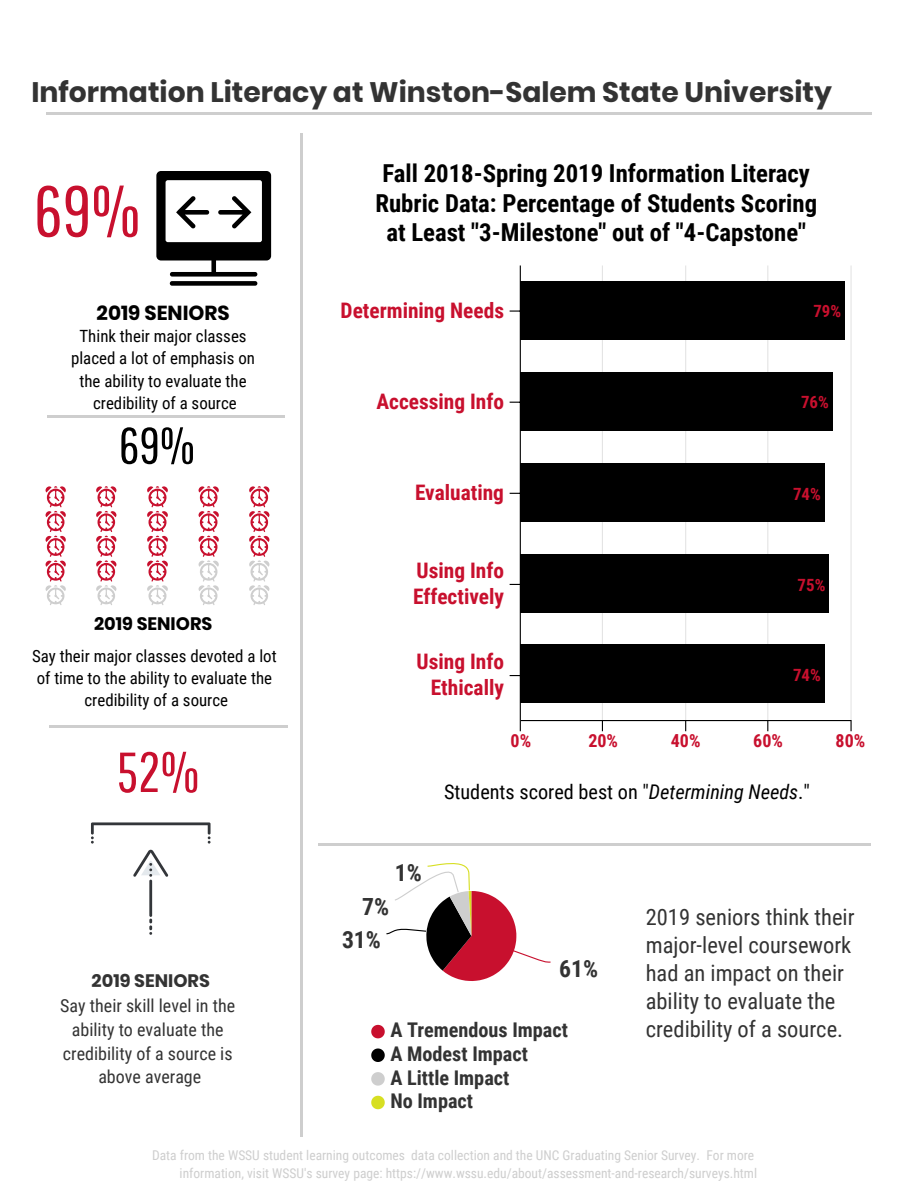
<style>
.page{position:relative;width:918px;height:1188px;background:#fff}
.page>*{position:absolute;margin:0;border:0;box-sizing:border-box;transform-origin:0 0}
.t1{font:70.8px "Pathway Gothic One";color:#c8102e}
.t2{font:56.25px "Pathway Gothic One";color:#c8102e}
.t3{font:50.7px "Pathway Gothic One";color:#000}
.t4{font:700 28.2px "Poppins";color:#333}
.t5{font:700 24.75px/29.2px "Roboto Condensed";color:#000;text-align:center}
.t6{font:700 23.7px "Roboto Condensed";color:#333}
.t7{font:22.5px/28.2px "Roboto Condensed";color:#333}
.t8{font:700 21.3px/26px "Roboto Condensed";color:#c8102e}
.t9{font:700 20.25px "Roboto Condensed";color:#333}
.t10{font:20.25px "Roboto Condensed";color:#000}
.t11{font:700 20.25px "Poppins";color:#000}
.t12{font:18px/23.5px "Roboto Condensed";color:#333;text-align:center}
.t13{font:700 18px "Roboto Condensed";color:#c8102e}
.t14{font:700 18px "Poppins";color:#000}
.t15{font:700 18px "Poppins";color:#333}
.t16{font:16.8px/22.5px "Roboto Condensed";color:#000;text-align:center}
.t17{font:700 16.8px "Roboto Condensed";color:#c8102e}
.t18{font:13.5px/18px "Roboto Condensed";color:#cecece;text-align:right}
.s1{font-style:italic}
</style>
<div class="page">
<hr style="left:602px;top:266px;width:1px;height:454px;background:#e4e4e4">
<hr style="left:685px;top:266px;width:1px;height:454px;background:#e4e4e4">
<hr style="left:767px;top:266px;width:1px;height:454px;background:#e4e4e4">
<div style="left:521px;top:645px;width:304px;height:58px;background:#000"></div>
<div style="left:521px;top:555px;width:308px;height:58px;background:#000"></div>
<div style="left:521px;top:463px;width:304px;height:59px;background:#000"></div>
<div style="left:521px;top:372px;width:312px;height:59px;background:#000"></div>
<div style="left:521px;top:281px;width:324px;height:59px;background:#000"></div>
<hr style="left:850px;top:266px;width:2px;height:454px;background:#e4e4e4">
<hr style="left:521px;top:720px;width:330px;height:1px;background:#000">
<hr style="left:50px;top:726px;width:238px;height:2px;background:#cecece">
<hr style="left:47px;top:415px;width:238px;height:2px;background:#cecece">
<hr style="left:318px;top:844px;width:553px;height:2px;background:#cecece">
<hr style="left:300px;top:133px;width:3px;height:1003px;background:#cecece">
<hr style="left:46px;top:112px;width:826px;height:3px;background:#cecece">
<svg style="left:156px;top:171px;width:115px;height:115px"></svg>
<svg style="left:45px;top:486px;width:21px;height:119px"></svg>
<svg style="left:96px;top:486px;width:21px;height:119px"></svg>
<svg style="left:147px;top:486px;width:21px;height:119px"></svg>
<svg style="left:198px;top:486px;width:21px;height:119px"></svg>
<svg style="left:249px;top:486px;width:21px;height:119px"></svg>
<svg style="left:91px;top:822px;width:120px;height:22px"></svg>
<svg style="left:133px;top:850px;width:35px;height:27px"></svg>
<hr style="left:149px;top:880px;width:3px;height:37px;background:#33363a">
<svg style="left:149px;top:919px;width:3px;height:16px"></svg>
<svg style="left:510px;top:310px;width:10px;height:2px"></svg>
<hr style="left:520px;top:265px;width:1px;height:455px;background:#000">
<svg style="left:386px;top:863px;width:165px;height:118px"></svg>
<svg style="left:371px;top:1025px;width:14px;height:13px"></svg>
<svg style="left:371px;top:1048px;width:14px;height:14px"></svg>
<svg style="left:371px;top:1072px;width:14px;height:14px"></svg>
<svg style="left:371px;top:1096px;width:14px;height:13px"></svg>
<h3 class="t4" style="left:32px;top:76px;width:802px">Information Literacy at Winston-Salem State University</h3>
<h1 class="t1" style="left:34px;top:169px;width:108px">69%</h1>
<h3 class="t11" style="left:97px;top:301px;width:135px">2019 SENIORS</h3>
<p class="t16" style="left:71px;top:324px;width:185px">Think their major classes placed a lot of emphasis on the ability to evaluate the credibility of a source</p>
<h3 class="t3" style="left:119px;top:415px;width:77px">69%</h3>
<h3 class="t14" style="left:94px;top:613px;width:120px">2019 SENIORS</h3>
<p class="t16" style="left:32px;top:644px;width:246px">Say their major classes devoted a lot of time to the ability to evaluate the credibility of a source</p>
<h2 class="t2" style="left:117px;top:738px;width:84px">52%</h2>
<h3 class="t15" style="left:92px;top:970px;width:120px">2019 SENIORS</h3>
<h3 class="t12" style="left:60px;top:994px;width:176px">Say their skill level in the ability to evaluate the credibility of a source is above average</h3>
<h3 class="t5" style="left:375px;top:158px;width:443px">Fall 2018-Spring 2019 Information Literacy<br>Rubric Data: Percentage of Students Scoring at Least "3-Milestone" out of "4-Capstone"</h3>
<h3 class="t8" style="left:341px;top:297px;width:165px">Determining Needs</h3>
<p class="t17" style="left:813px;top:300px;width:29px">79%</p>
<h3 class="t8" style="left:376px;top:388px;width:129px">Accessing Info</h3>
<p class="t17" style="left:801px;top:391px;width:29px">76%</p>
<h3 class="t8" style="left:415px;top:479px;width:90px">Evaluating</h3>
<p class="t17" style="left:793px;top:482px;width:29px">74%</p>
<h3 class="t8" style="left:413px;top:557px;width:92px">Using Info<br>Effectively</h3>
<h3 class="t8" style="left:417px;top:648px;width:89px;text-align:right">Using Info<br>Ethically</h3>
<p class="t17" style="left:798px;top:573px;width:29px">75%</p>
<p class="t17" style="left:793px;top:663px;width:29px">74%</p>
<h3 class="t13" style="left:511px;top:728px;width:22px">0%</h3>
<h3 class="t13" style="left:588px;top:728px;width:31px">20%</h3>
<h3 class="t13" style="left:671px;top:728px;width:31px">40%</h3>
<h3 class="t13" style="left:753px;top:728px;width:31px">60%</h3>
<h3 class="t13" style="left:836px;top:728px;width:31px">80%</h3>
<h3 class="t10" style="left:444px;top:777px;width:367px">Students scored best on "<span class="s1">Determining Needs</span>."</h3>
<h3 class="t6" style="left:362px;top:890px;width:29px">7%</h3>
<h3 class="t6" style="left:342px;top:923px;width:41px">31%</h3>
<h3 class="t6" style="left:395px;top:856px;width:29px">1%</h3>
<h3 class="t6" style="left:559px;top:951px;width:41px">61%</h3>
<h3 class="t7" style="left:646px;top:902px;width:210px">2019 seniors think their major-level coursework had an impact on their ability to evaluate the</h3>
<h3 class="t9" style="left:390px;top:1016px;width:179px">A Tremendous Impact</h3>
<h3 class="t7" style="left:646px;top:1014px;width:199px">credibility of a source.</h3>
<h3 class="t9" style="left:390px;top:1039px;width:139px">A Modest Impact</h3>
<h3 class="t9" style="left:390px;top:1063px;width:121px">A Little Impact</h3>
<h3 class="t9" style="left:390px;top:1087px;width:84px">No Impact</h3>
<p class="t18" style="left:152px;top:1146px;width:607px">Data from the WSSU student learning outcomes data collection and the UNC Graduating Senior Survey. For more information, visit WSSU's survey page: https://www.wssu.edu/about/assessment-and-research/surveys.html</p>
</div>
